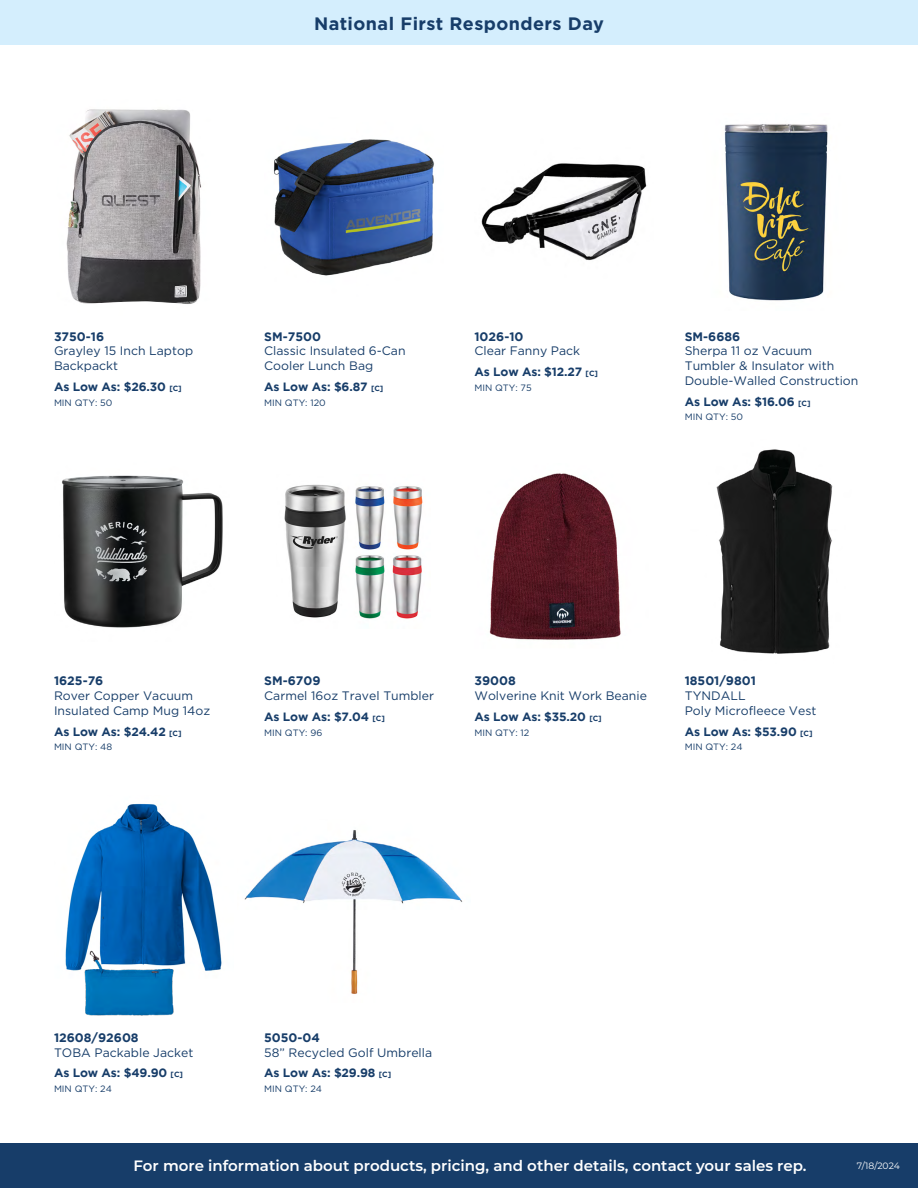
<style>
.page{position:relative;width:918px;height:1188px;background:#fff}
.page>*{position:absolute;margin:0;border:0;box-sizing:border-box;transform-origin:0 0}
.t1{font:700 18px "Gotham";letter-spacing:.025em;color:#173d69}
.t2{font:600 15px "Montserrat";color:#fff}
.t3{font:12.3px/14.7px "Gotham";color:#173d69}
.t4{font:700 12.3px "Gotham";color:#173d69}
.t5{font:700 12px "Gotham";letter-spacing:-.01em;color:#173d69}
.t6{font:9.15px "Gotham";color:#173d69}
.t7{font:9.15px "Montserrat";letter-spacing:-.005em;color:#fff}
.s1{font-size:7.5px}
</style>
<div class="page">
<div style="left:0;top:0;width:918px;height:45px;background:#d4eefd"></div>
<div style="left:0;top:1143px;width:918px;height:45px;background:#173d69"></div>
<img style="left:65px;top:803px;width:157px;height:168px">
<img style="left:66px;top:109px;width:136px;height:195px">
<img style="left:244px;top:830px;width:219px;height:164px">
<img style="left:274px;top:139px;width:160px;height:137px">
<img style="left:481px;top:163px;width:166px;height:98px">
<img style="left:62px;top:475px;width:161px;height:153px">
<img style="left:284px;top:484px;width:139px;height:135px">
<img style="left:489px;top:473px;width:132px;height:167px">
<img style="left:716px;top:449px;width:117px;height:205px">
<img style="left:724px;top:124px;width:104px;height:177px">
<img style="left:80px;top:933px;width:98px;height:83px">
<h1 class="t1" style="left:314px;top:12px;width:291px">National First Responders Day</h1>
<p class="t4" style="left:54px;top:329px;width:52px">3750-16</p>
<p class="t3" style="left:54px;top:343px;width:141px">Grayley 15 Inch Laptop<br>Backpackt</p>
<p class="t5" style="left:54px;top:380px;width:129px">As Low As: $26.30 <span class="s1">[C]</span></p>
<p class="t6" style="left:54px;top:397px;width:60px">MIN QTY: 50</p>
<p class="t4" style="left:264px;top:329px;width:58px">SM-7500</p>
<p class="t3" style="left:264px;top:343px;width:143px">Classic Insulated 6-Can<br>Cooler Lunch Bag</p>
<p class="t5" style="left:264px;top:380px;width:121px">As Low As: $6.87 <span class="s1">[C]</span></p>
<p class="t6" style="left:264px;top:397px;width:63px">MIN QTY: 120</p>
<p class="t4" style="left:474px;top:329px;width:51px">1026-10</p>
<p class="t3" style="left:474px;top:343px;width:107px">Clear Fanny Pack</p>
<p class="t5" style="left:474px;top:365px;width:125px">As Low As: $12.27 <span class="s1">[C]</span></p>
<p class="t6" style="left:474px;top:383px;width:59px">MIN QTY: 75</p>
<p class="t4" style="left:685px;top:329px;width:57px">SM-6686</p>
<p class="t3" style="left:685px;top:343px;width:175px">Sherpa 11 oz Vacuum<br>Tumbler &amp; Insulator with<br>Double-Walled Construction</p>
<p class="t5" style="left:685px;top:395px;width:127px">As Low As: $16.06 <span class="s1">[C]</span></p>
<p class="t6" style="left:685px;top:412px;width:60px">MIN QTY: 50</p>
<p class="t4" style="left:54px;top:674px;width:51px">1625-76</p>
<p class="t3" style="left:54px;top:688px;width:158px">Rover Copper Vacuum<br>Insulated Camp Mug 14oz</p>
<p class="t5" style="left:54px;top:724px;width:129px">As Low As: $24.42 <span class="s1">[C]</span></p>
<p class="t6" style="left:54px;top:742px;width:60px">MIN QTY: 48</p>
<p class="t4" style="left:264px;top:674px;width:58px">SM-6709</p>
<p class="t3" style="left:264px;top:688px;width:171px">Carmel 16oz Travel Tumbler</p>
<p class="t5" style="left:264px;top:710px;width:122px">As Low As: $7.04 <span class="s1">[C]</span></p>
<p class="t6" style="left:264px;top:727px;width:60px">MIN QTY: 96</p>
<p class="t4" style="left:474px;top:674px;width:43px">39008</p>
<p class="t3" style="left:474px;top:688px;width:174px">Wolverine Knit Work Beanie</p>
<p class="t5" style="left:474px;top:710px;width:129px">As Low As: $35.20 <span class="s1">[C]</span></p>
<p class="t6" style="left:474px;top:727px;width:56px">MIN QTY: 12</p>
<p class="t4" style="left:685px;top:674px;width:73px">18501/9801</p>
<p class="t3" style="left:685px;top:688px;width:133px">TYNDALL<br>Poly Microfleece Vest</p>
<p class="t5" style="left:685px;top:724px;width:129px">As Low As: $53.90 <span class="s1">[C]</span></p>
<p class="t6" style="left:685px;top:742px;width:59px">MIN QTY: 24</p>
<p class="t4" style="left:54px;top:1030px;width:86px">12608/92608</p>
<p class="t3" style="left:54px;top:1045px;width:141px">TOBA Packable Jacket</p>
<p class="t5" style="left:54px;top:1066px;width:130px">As Low As: $49.90 <span class="s1">[C]</span></p>
<p class="t6" style="left:54px;top:1084px;width:59px">MIN QTY: 24</p>
<p class="t4" style="left:264px;top:1030px;width:57px">5050-04</p>
<p class="t3" style="left:264px;top:1045px;width:169px">58” Recycled Golf Umbrella</p>
<p class="t5" style="left:264px;top:1066px;width:128px">As Low As: $29.98 <span class="s1">[C]</span></p>
<p class="t6" style="left:264px;top:1084px;width:59px">MIN QTY: 24</p>
<p class="t2" style="left:134px;top:1155px;width:674px">For more information about products, pricing, and other details, contact your sales rep.</p>
<p class="t7" style="left:857px;top:1160px;width:45px">7/18/2024</p>
</div>
